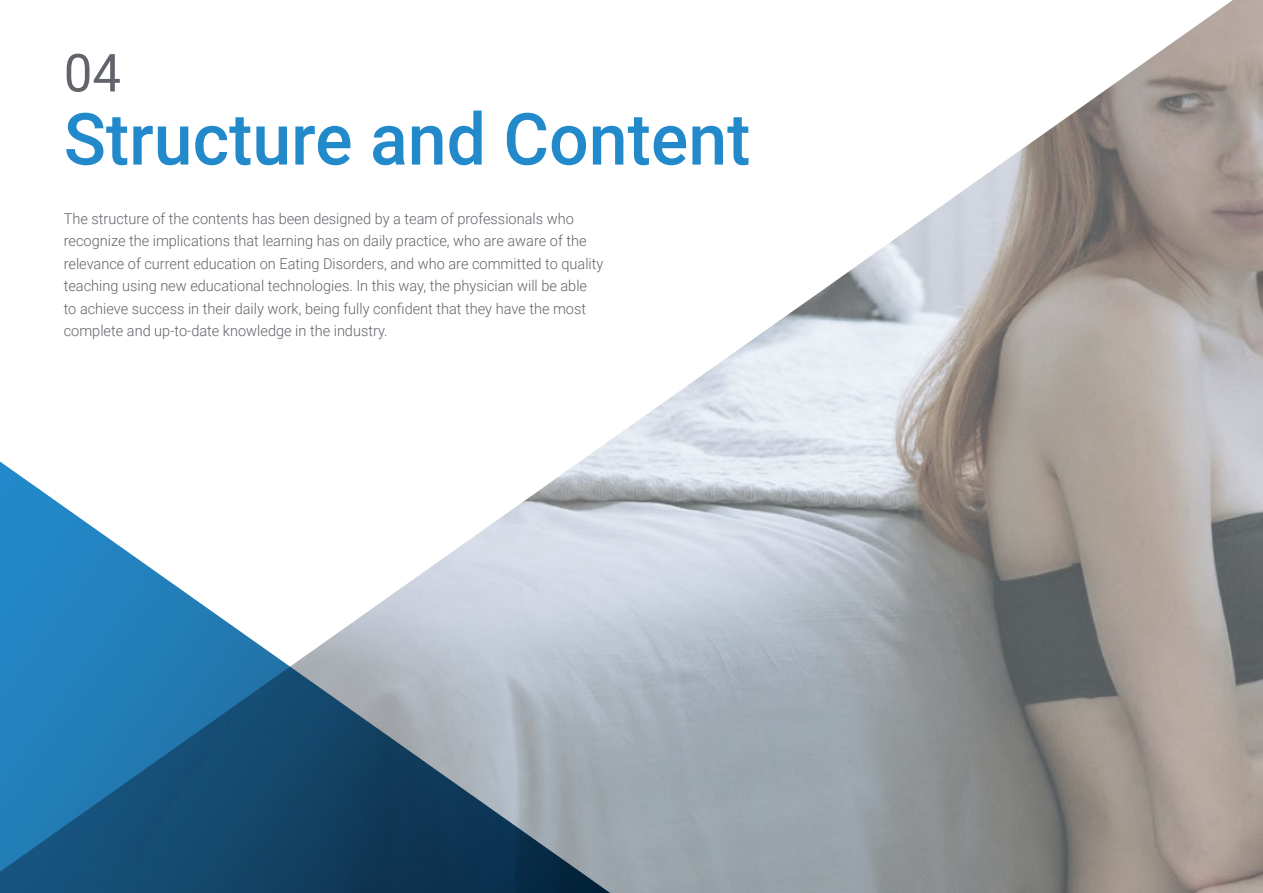
<style>
.page{position:relative;width:1263px;height:893px;background:#fff}
.page>*{position:absolute;margin:0;border:0;box-sizing:border-box;transform-origin:0 0}
.t1{font:500 72px "Roboto";color:#2289ca}
.t2{font:52.5px "Roboto";color:#61646a}
.t3{font:300 15px/22.5px "Roboto";color:#61646a}
</style>
<div class="page">
<img style="left:602px;top:0;width:661px;height:893px">
<svg style="left:0;top:446px;width:640px;height:447px"></svg>
<h2 class="t2" style="left:64px;top:36px;width:59px">04</h2>
<h1 class="t1" style="left:64px;top:89px;width:688px">Structure and Content</h1>
<p class="t3" style="left:64px;top:207px;width:541px">The structure of the contents has been designed by a team of professionals who recognize the implications that learning has on daily practice, who are aware of the relevance of current education on Eating Disorders, and who are committed to quality teaching using new educational technologies. In this way, the physician will be able to achieve success in their daily work, being fully confident that they have the most complete and up-to-date knowledge in the industry.</p>
</div>
